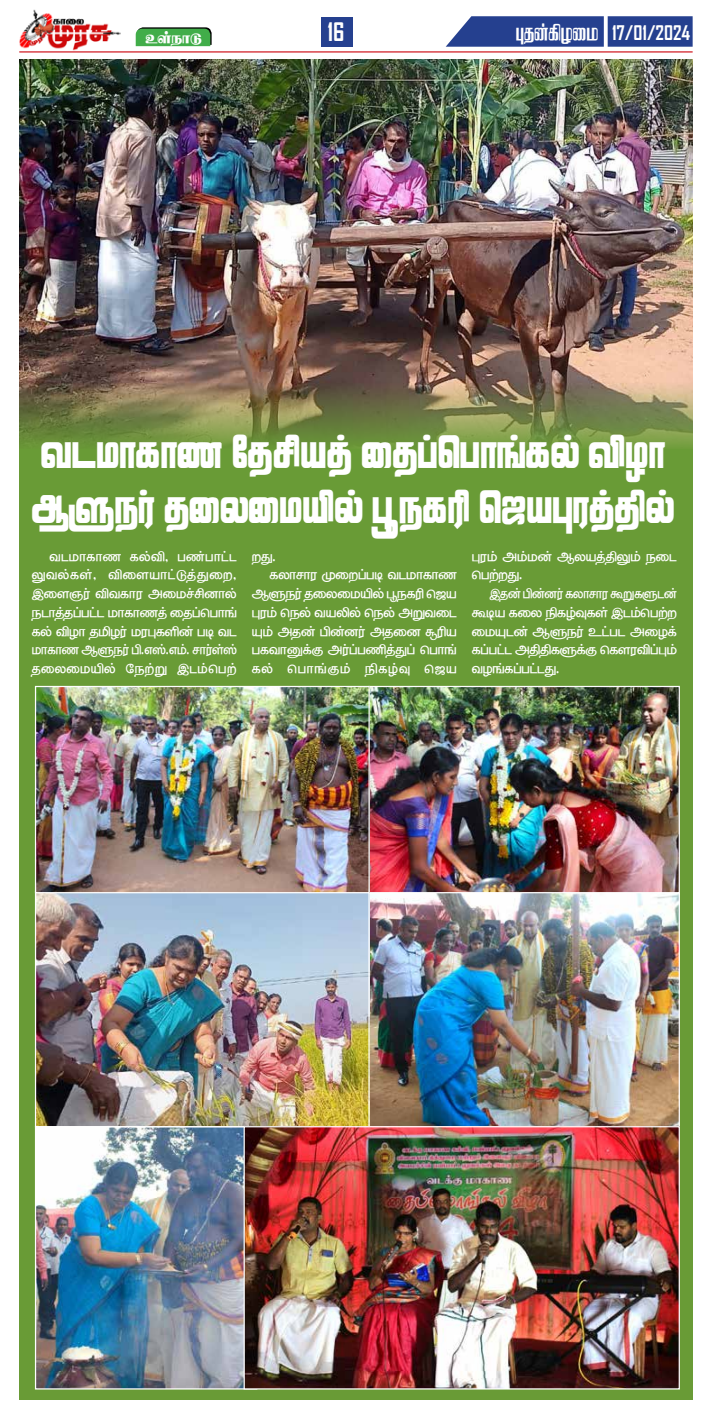
<style>
.page{position:relative;width:709px;height:1418px;background:#fff}
.page>*{position:absolute;margin:0;border:0;box-sizing:border-box;transform-origin:0 0}
.t1{font:50px/55px "RAVIB Normal";letter-spacing:-.005em;color:#fff;scale:.92 1}
.t2{font:700 24.5px "Agency FB";color:#fff}
.t3{font:700 24.38px "Agency FB";color:#fff}
.t4{font:700 19.25px "Agency FB";color:#fff}
.t5{font:19.25px "NC Thevan";color:#fff;scale:.9 1}
.t6{font:17.5px/18.8px "NC Tsunami 10";letter-spacing:-.005em;color:#fff;text-align:justify}
.t7{font:17.5px/18.8px "NC Tsunami 10";letter-spacing:-.005em;color:#fff;text-align:justify;scale:.9 1}
.t8{font:17.5px "NC Tsunami 10";letter-spacing:.04em;color:#fff}
.s1{font-family:"NC Mohan";font-weight:400;font-size:31.25px}
</style>
<div class="page">
<div style="left:322px;top:19px;width:31px;height:28px;background:#25408f"></div>
<svg style="left:445px;top:16px;width:247px;height:31px;background:#354e97"></svg>
<hr style="left:19px;top:51px;width:673px;height:2px;background:#d2232a">
<hr style="left:604px;top:16px;width:3px;height:32px;background:#fff">
<svg style="left:136px;top:27px;width:76px;height:19px"></svg>
<img style="left:19px;top:9px;width:102px;height:41px">
<div style="left:19px;top:60px;width:673px;height:1339px;background:#699b36"></div>
<img style="left:19px;top:60px;width:673px;height:386px">
<img style="left:37px;top:1128px;width:206px;height:259px">
<img style="left:37px;top:688px;width:641px;height:437px">
<div style="left:35px;top:890px;width:335px;height:237px;border:1px solid #fff"></div>
<img style="left:245px;top:1128px;width:433px;height:259px">
<div style="left:243px;top:1126px;width:437px;height:263px;border:1px solid #fff"></div>
<div style="left:368px;top:686px;width:312px;height:207px;border:1px solid #fff"></div>
<div style="left:35px;top:686px;width:335px;height:207px;border:1px solid #fff"></div>
<div style="left:321px;top:17px;width:31px;height:28px;background:#25408f"></div>
<h3 class="t3" style="left:327px;top:16px;width:19px">16</h3>
<p class="t5" style="left:145px;top:28px;width:64px">cs;ehL</p>
<h2 class="t2" style="left:336px;top:17px;width:13px">5</h2>
<p class="t4" style="left:515px;top:20px;width:176px"><span class="s1">Gjd;fpoik</span> 17/01/2024</p>
<h1 class="t1" style="left:32px;top:429px;width:700px">tlkhfhz Njrpaj; ijg;nghq;fy; tpoh<br>MSeu; jiyikapy; G+efup n[aGuj;jpy;</h1>
<p class="t6" style="left:32px;top:547px;width:207px;text-indent:18px">tlkhfhz fy;tp&gt; gz;ghl;l Yty;fs;&gt; tpisahl;Lj;Jiw&gt; ,isQu; tptfhu mikr;rpdhy; elhj;jg;gl;l khfhzj; ijg;nghq; fy; tpoh jkpou; kuGfspd; gb tl khfhz MSeu; gp.v];.vk;. rhu;s;]; jiyikapy; New;W ,lk;ngw;</p>
<p class="t6" style="left:252px;top:547px;width:26px">wJ.</p>
<p class="t6" style="left:269px;top:566px;width:189px">fyhrhu Kiwg;gb tlkhfhz</p>
<p class="t6" style="left:252px;top:584px;width:206px">MSeu; jiyikapy; G+efup n[a</p>
<p class="t6" style="left:252px;top:603px;width:206px">Guk; ney; taypy; ney; mWtil</p>
<p class="t6" style="left:252px;top:622px;width:206px">Ak; mjd; gpd;du; mjid R+upa</p>
<p class="t6" style="left:252px;top:641px;width:206px">gfthDf;F mu;g;gzpj;Jg; nghq;</p>
<p class="t8" style="left:252px;top:660px;width:206px">fy; nghq;Fk; epfo;T n[a</p>
<p class="t6" style="left:472px;top:547px;width:206px">Guk; mk;kd; Myaj;jpYk; eil ngw;wJ.</p>
<p class="t7" style="left:472px;top:584px;width:229px;text-indent:18px">,jd; gpd;du; fyhrhu $WfSld; $ba fiy epfo;Tfs; ,lk;ngw;w ikAld; MSeu; cl;gl miof; fg;gl;l mjpjpfSf;F nfsutpg;Gk; toq;fg;gl;lJ.</p>
</div>
